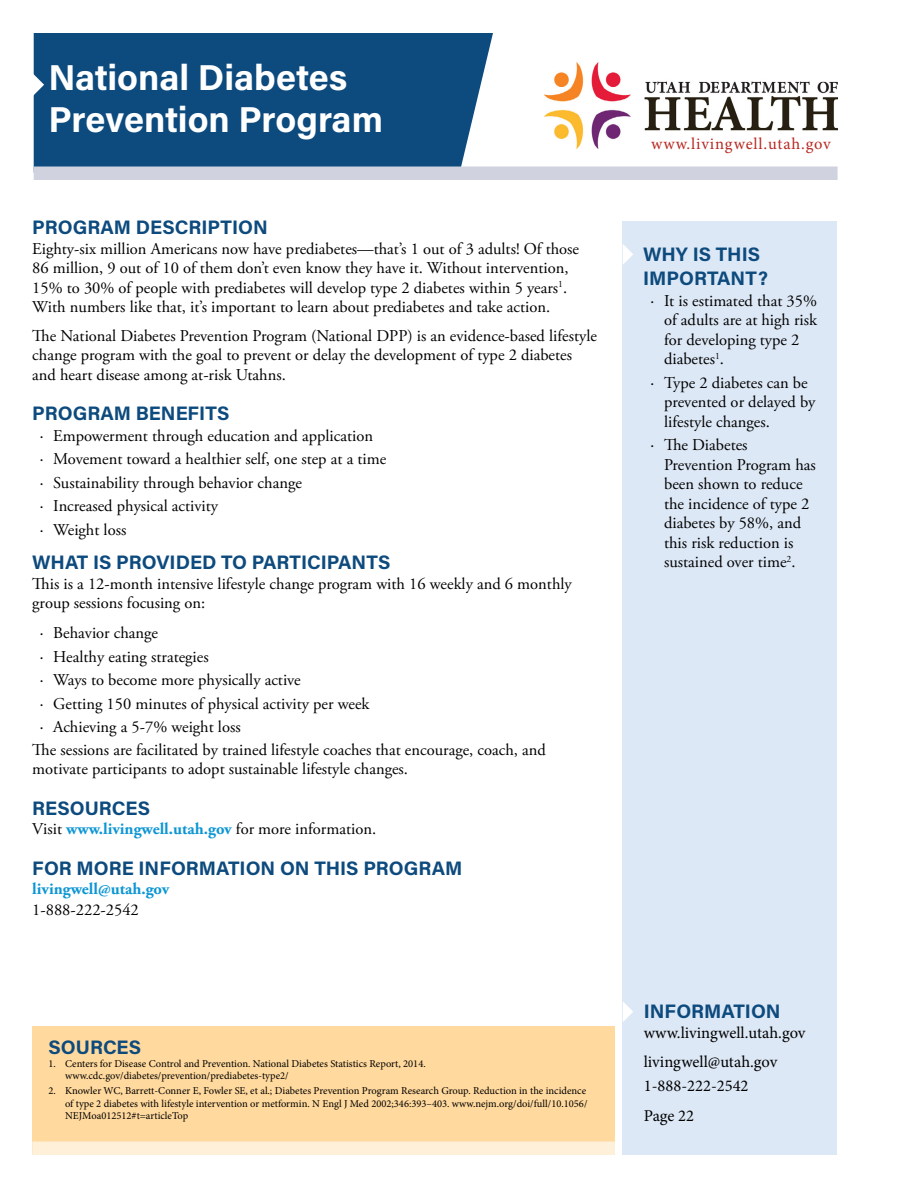
<style>
.page{position:relative;width:918px;height:1188px;background:#fff}
.page>*{position:absolute;margin:0;border:0;box-sizing:border-box;transform-origin:0 0}
.t1{font:700 36px/42px "Acumin Pro";color:#fff}
.t2{font:700 19.5px/24px "Acumin Pro";color:#0d4a7d}
.t3{font:16.5px/19.5px "Adobe Garamond Pro";color:#000}
.t4{font:16.5px/28.5px "Minion Pro";color:#000}
.t5{font:16.5px "Minion Pro";letter-spacing:.05em;color:#b72922}
.t6{font:700 16.5px "Adobe Garamond Pro";color:#0d96d4}
.t7{font:10.5px/12.6px "Minion Pro";color:#000}
.s1{font-family:"Minion Pro"}
.s2{font-weight:700;color:#0d96d4}
</style>
<div class="page">
<div style="left:34px;top:33px;width:459px;height:133px;background:#0d4a7d"></div>
<svg style="left:33px;top:73px;width:11px;height:24px"></svg>
<div style="left:32px;top:1026px;width:583px;height:129px;background:#ffd99d"></div>
<div style="left:34px;top:166px;width:804px;height:14px;background:#d0d2df"></div>
<div style="left:32px;top:1142px;width:583px;height:13px;background:#fff0da"></div>
<div style="left:623px;top:221px;width:214px;height:934px;background:#dde8f6"></div>
<svg style="left:623px;top:244px;width:10px;height:20px"></svg>
<svg style="left:623px;top:1002px;width:10px;height:20px"></svg>
<img style="left:545px;top:62px;width:292px;height:87px">
<h1 class="t1" style="left:49px;top:55px;width:336px">National Diabetes<br>Prevention Program</h1>
<p class="t2" style="left:32px;top:214px;width:237px">PROGRAM DESCRIPTION</p>
<p class="t3" style="left:32px;top:239px;width:548px">Eighty-six million Americans now have prediabetes—that’s 1 out of 3 adults! Of those 86 million, 9 out of 10 of them don’t even know they have it. Without intervention, 15% to 30% of people with prediabetes will develop type 2 diabetes within 5 years<sup>1</sup>.<br>With numbers like that, it’s important to learn about prediabetes and take action.</p>
<p class="t3" style="left:32px;top:326px;width:566px">The National Diabetes Prevention Program (National DPP) is an evidence-based lifestyle change program with the goal to prevent or delay the development of type 2 diabetes and heart disease among at-risk Utahns.</p>
<p class="t2" style="left:32px;top:400px;width:199px">PROGRAM BENEFITS</p>
<p class="t3" style="left:40px;top:424px;width:348px;line-height:23.5px"><span class="s1">·</span> Empowerment through education and application<br><span class="s1">·</span> Movement toward a healthier self, one step at a time <span class="s1">·</span> Sustainability through behavior change<br><span class="s1">·</span> Increased physical activity<br><span class="s1">·</span> Weight loss</p>
<p class="t2" style="left:32px;top:550px;width:360px">WHAT IS PROVIDED TO PARTICIPANTS</p>
<p class="t3" style="left:32px;top:575px;width:541px">This is a 12-month intensive lifestyle change program with 16 weekly and 6 monthly group sessions focusing on:</p>
<p class="t3" style="left:40px;top:624px;width:120px"><span class="s1">·</span> Behavior change</p>
<p class="t3" style="left:40px;top:647px;width:170px"><span class="s1">·</span> Healthy eating strategies</p>
<p class="t3" style="left:40px;top:671px;width:263px"><span class="s1">·</span> Ways to become more physically active</p>
<p class="t3" style="left:40px;top:694px;width:331px"><span class="s1">·</span> Getting 150 minutes of physical activity per week</p>
<p class="t3" style="left:40px;top:718px;width:202px"><span class="s1">·</span> Achieving a 5-7% weight loss</p>
<p class="t3" style="left:32px;top:740px;width:515px">The sessions are facilitated by trained lifestyle coaches that encourage, coach, and</p>
<p class="t3" style="left:32px;top:760px;width:377px">motivate participants to adopt sustainable lifestyle changes.</p>
<p class="t2" style="left:32px;top:795px;width:119px">RESOURCES</p>
<p class="t3" style="left:32px;top:820px;width:345px">Visit <span class="s2">www.livingwell.utah.gov</span> for more information.</p>
<p class="t2" style="left:32px;top:855px;width:432px">FOR MORE INFORMATION ON THIS PROGRAM</p>
<p class="t6" style="left:32px;top:880px;width:139px">livingwell@utah.gov</p>
<p class="t3" style="left:32px;top:901px;width:108px">1-888-222-2542</p>
<p class="t2" style="left:49px;top:1034px;width:94px">SOURCES</p>
<p class="t7" style="left:65px;top:1057px;width:362px;text-indent:-16px">1. Centers for Disease Control and Prevention. National Diabetes Statistics Report, 2014. www.cdc.gov/diabetes/prevention/prediabetes-type2/</p>
<p class="t7" style="left:65px;top:1084px;width:524px;text-indent:-16px">2. Knowler WC, Barrett-Conner E, Fowler SE, et al.; Diabetes Prevention Program Research Group. Reduction in the incidence of type 2 diabetes with lifestyle intervention or metformin. N Engl J Med 2002;346:393–403. www.nejm.org/doi/full/10.1056/<br>NEJMoa012512#t=articleTop</p>
<p class="t5" style="left:651px;top:133px;width:181px">www.livingwell.utah.gov</p>
<p class="t2" style="left:643px;top:241px;width:126px">WHY IS THIS<br>IMPORTANT?</p>
<p class="t3" style="left:664px;top:291px;width:155px;text-indent:-13px"><span class="s1">·</span> It is estimated that 35% of adults are at high risk for developing type 2 diabetes<sup>1</sup>.</p>
<p class="t3" style="left:664px;top:373px;width:153px;text-indent:-13px"><span class="s1">·</span> Type 2 diabetes can be prevented or delayed by lifestyle changes.</p>
<p class="t3" style="left:664px;top:436px;width:153px;text-indent:-13px"><span class="s1">·</span> The Diabetes<br>Prevention Program has been shown to reduce the incidence of type 2 diabetes by 58%, and this risk reduction is sustained over time<sup>2</sup>.</p>
<p class="t2" style="left:644px;top:999px;width:138px">INFORMATION</p>
<p class="t4" style="left:644px;top:1019px;width:163px">www.livingwell.utah.gov livingwell@utah.gov</p>
<p class="t4" style="left:644px;top:1071px;width:106px;line-height:30px">1-888-222-2542<br>Page 22</p>
</div>
